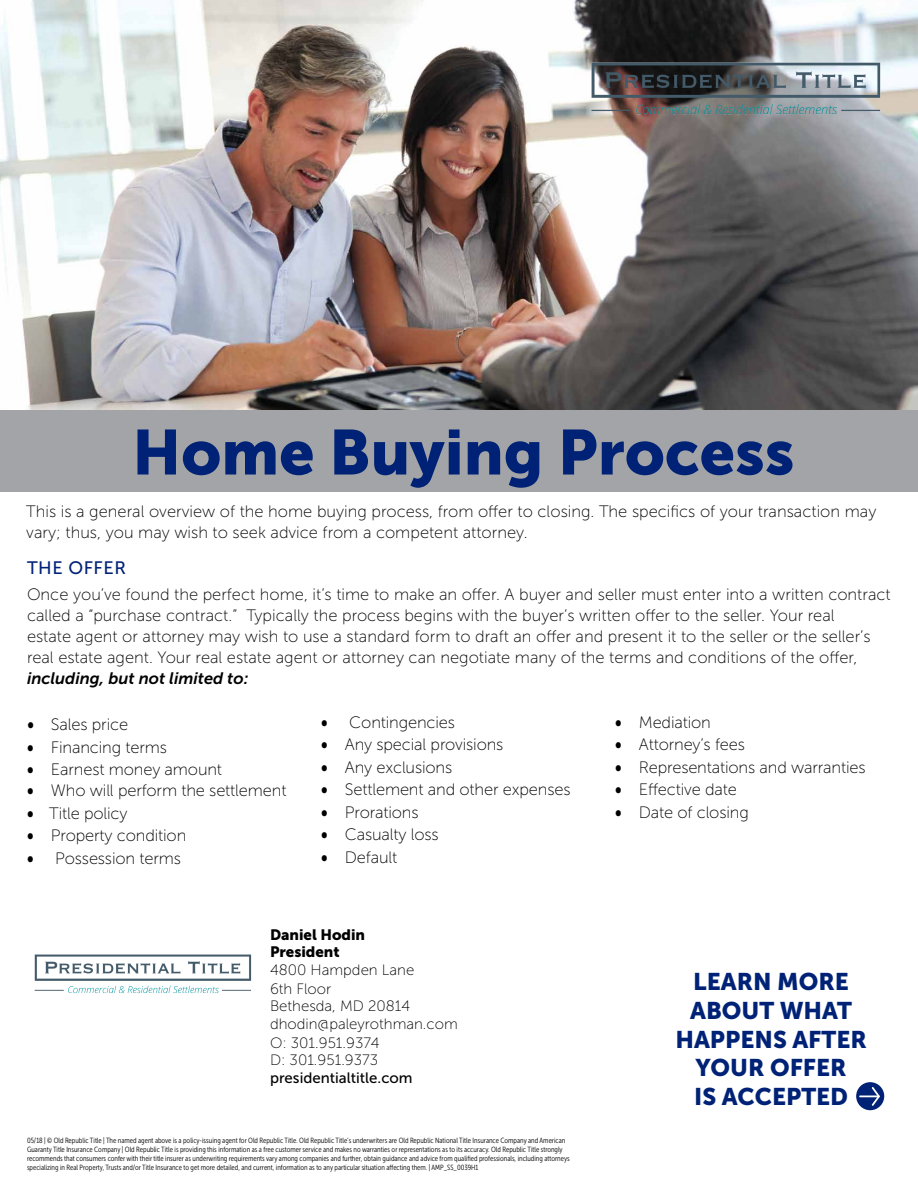
<style>
.page{position:relative;width:918px;height:1188px;background:#fff}
.page>*{position:absolute;margin:0;border:0;box-sizing:border-box;transform-origin:0 0}
.t1{font:63px "Museo Sans 900";color:#002276}
.t2{font:24px/28.8px "Museo Sans 900";color:#002276;text-align:center}
.t3{font:18px "Museo Sans 500";letter-spacing:.03em;color:#002276}
.t4{font:16.5px/21px "Museo Sans 100";color:#000}
.t5{font:italic 16.5px "Museo Sans 700";color:#000}
.t6{font:15px/18px "Museo Sans 100";color:#000}
.t7{font:15px "Museo Sans 500";color:#000}
.t8{font:15px/17.5px "Museo Sans 900";color:#000}
.t9{font:7.5px/9px "Museo Sans Cond 300";color:#000}
.s1{font-family:"Museo Sans Cond 900"}
</style>
<div class="page">
<img style="left:0;top:0;width:918px;height:410px">
<div style="left:0;top:410px;width:918px;height:81px;background:#a2a4a7"></div>
<div style="left:856px;top:1082px;width:28px;height:28px;background:#002276;border-radius:50%"></div>
<svg style="left:859px;top:1087px;width:21px;height:19px"></svg>
<img style="left:580px;top:50px;width:311px;height:75px">
<img style="left:34px;top:954px;width:218px;height:40px">
<h1 class="t1" style="left:132px;top:417px;width:664px">Home Buying Process</h1>
<p class="t4" style="left:26px;top:501px;width:852px">This is a general overview of the home buying process, from offer to closing. The specifics of your transaction may vary; thus, you may wish to seek advice from a competent attorney.</p>
<p class="t3" style="left:27px;top:558px;width:100px">THE OFFER</p>
<p class="t4" style="left:27px;top:584px;width:865px">Once you’ve found the perfect home, it’s time to make an offer. A buyer and seller must enter into a written contract called a “purchase contract.” Typically the process begins with the buyer’s written offer to the seller. Your real<br>estate agent or attorney may wish to use a standard form to draft an offer and present it to the seller or the seller’s real estate agent. Your real estate agent or attorney can negotiate many of the terms and conditions of the offer,</p>
<p class="t5" style="left:27px;top:669px;width:223px">including, but not limited to:</p>
<p class="t4" style="left:27px;top:714px;width:103px"><span class="s1">•</span> Sales price</p>
<p class="t4" style="left:27px;top:737px;width:142px"><span class="s1">•</span> Financing terms</p>
<p class="t4" style="left:27px;top:760px;width:197px"><span class="s1">•</span> Earnest money amount</p>
<p class="t4" style="left:27px;top:781px;width:261px"><span class="s1">•</span> Who will perform the settlement</p>
<p class="t4" style="left:27px;top:803px;width:102px"><span class="s1">•</span> Title policy</p>
<p class="t4" style="left:27px;top:826px;width:161px"><span class="s1">•</span> Property condition</p>
<p class="t4" style="left:27px;top:848px;width:156px"><span class="s1">•</span> Possession terms</p>
<p class="t4" style="left:321px;top:712px;width:136px"><span class="s1">•</span> Contingencies</p>
<p class="t4" style="left:321px;top:734px;width:184px"><span class="s1">•</span> Any special provisions</p>
<p class="t4" style="left:321px;top:757px;width:133px"><span class="s1">•</span> Any exclusions</p>
<p class="t4" style="left:321px;top:779px;width:251px"><span class="s1">•</span> Settlement and other expenses</p>
<p class="t4" style="left:321px;top:802px;width:99px"><span class="s1">•</span> Prorations</p>
<p class="t4" style="left:321px;top:824px;width:119px"><span class="s1">•</span> Casualty loss</p>
<p class="t4" style="left:321px;top:847px;width:78px"><span class="s1">•</span> Default</p>
<p class="t4" style="left:615px;top:712px;width:98px"><span class="s1">•</span> Mediation</p>
<p class="t4" style="left:615px;top:734px;width:132px"><span class="s1">•</span> Attorney’s fees</p>
<p class="t4" style="left:615px;top:757px;width:252px"><span class="s1">•</span> Representations and warranties</p>
<p class="t4" style="left:615px;top:779px;width:124px"><span class="s1">•</span> Effective date</p>
<p class="t4" style="left:615px;top:802px;width:136px"><span class="s1">•</span> Date of closing</p>
<p class="t8" style="left:270px;top:926px;width:97px">Daniel Hodin<br>President</p>
<p class="t6" style="left:270px;top:961px;width:189px">4800 Hampden Lane<br>6th Floor<br>Bethesda, MD 20814 dhodin@paleyrothman.com<br>O: 301.951.9374<br>D: 301.951.9373</p>
<p class="t7" style="left:270px;top:1069px;width:144px">presidentialtitle.com</p>
<p class="t9" style="left:27px;top:1136px;width:544px">05/18 | © Old Republic Title | The named agent above is a policy-issuing agent for Old Republic Title. Old Republic Title’s underwriters are Old Republic National Title Insurance Company and American Guaranty Title Insurance Company | Old Republic Title is providing this information as a free customer service and makes no warranties or representations as to its accuracy. Old Republic Title strongly recommends that consumers confer with their title insurer as underwriting requirements vary among companies and further, obtain guidance and advice from qualified professionals, including attorneys specializing in Real Property, Trusts and/or Title Insurance to get more detailed, and current, information as to any particular situation affecting them. | AMP_SS_0039H1</p>
<h2 class="t2" style="left:675px;top:967px;width:193px">LEARN MORE<br>ABOUT WHAT<br>HAPPENS AFTER<br>YOUR OFFER<br>IS ACCEPTED</h2>
</div>
